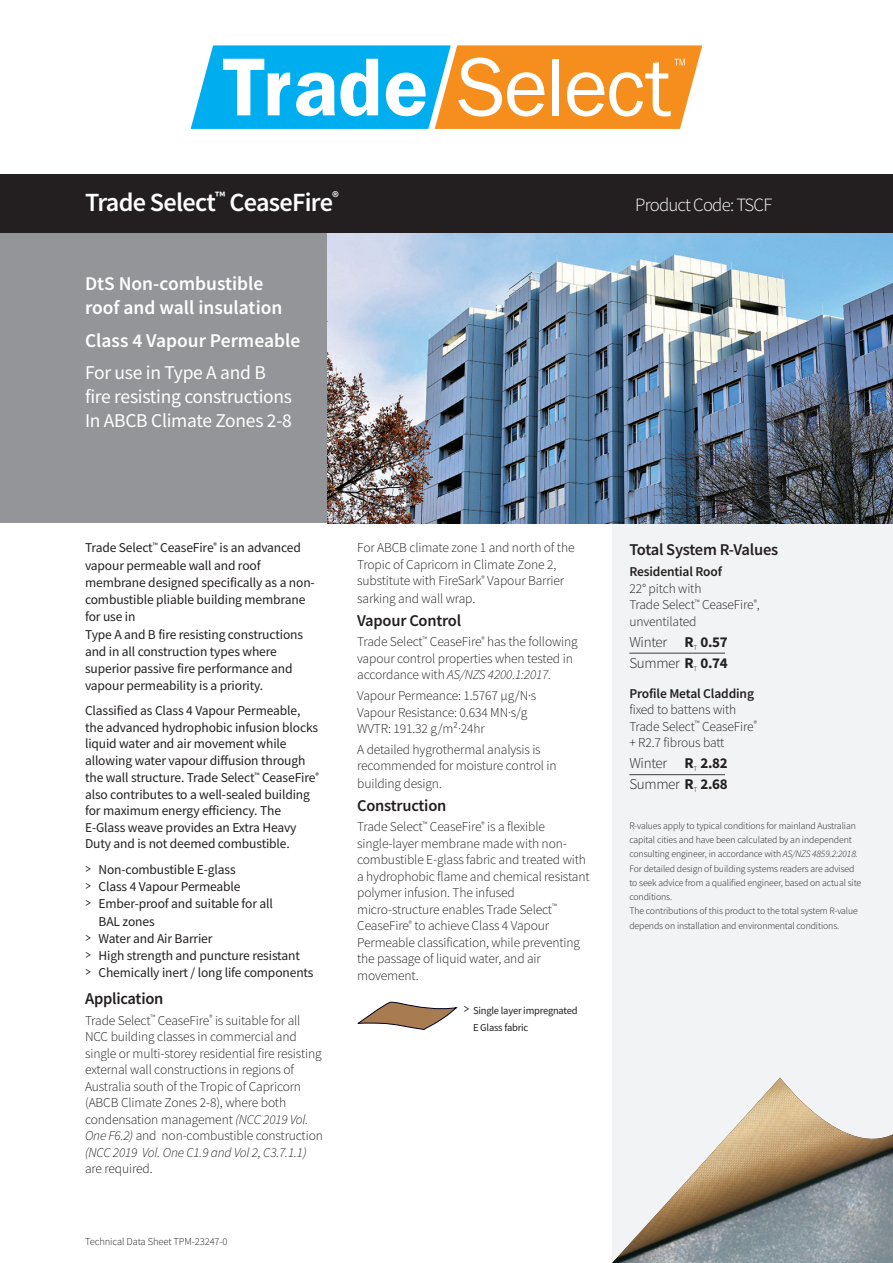
<style>
.page{position:relative;width:893px;height:1263px;background:#fff}
.page>*{position:absolute;margin:0;border:0;box-sizing:border-box;transform-origin:0 0}
.t1{font:600 26.25px "Source Sans Pro";letter-spacing:-.025em;color:#fff}
.t2{font:19.5px/24px "Source Sans Pro";letter-spacing:-.015em;color:#fff}
.t3{font:600 19.5px/24px "Source Sans Pro";color:#fff}
.t4{font:300 18.75px "Source Sans Pro";letter-spacing:-.04em;color:#fff}
.t5{font:600 16.5px "Source Sans Pro";letter-spacing:-.015em;color:#231f20}
.t6{font:300 15px/21px "Source Sans Pro";letter-spacing:-.02em;color:#231f20}
.t7{font:300 13.5px/16.5px "Source Sans Pro";letter-spacing:-.01em;color:#231f20}
.t8{font:13.5px/17.2px "Source Sans Pro";letter-spacing:-.01em;color:#231f20}
.t9{font:600 13.5px "Source Sans Pro";letter-spacing:-.01em;color:#231f20}
.t10{font:10.5px/17.2px "Source Sans Pro";letter-spacing:-.02em;color:#231f20}
.t11{font:300 10.5px "Source Sans Pro";letter-spacing:-.01em;color:#231f20}
.t12{font:300 9.75px/14.2px "Source Sans Pro";letter-spacing:-.01em;color:#231f20}
.s1{font-family:"Geosans";font-weight:300;font-size:19.5px}
.s2{font-style:italic}
.s3{font-weight:700}
</style>
<div class="page">
<svg style="left:191px;top:45px;width:511px;height:84px"></svg>
<div style="left:0;top:174px;width:893px;height:60px;background:#231f20"></div>
<div style="left:612px;top:523px;width:281px;height:740px;background:#f2f3f4"></div>
<div style="left:0;top:234px;width:327px;height:289px;background:#939598"></div>
<img style="left:327px;top:234px;width:566px;height:289px">
<img style="left:612px;top:1078px;width:281px;height:185px">
<hr style="left:629px;top:653px;width:96px;height:1px;background:#3e3e3f">
<hr style="left:629px;top:774px;width:96px;height:1px;background:#3e3e3f">
<svg style="left:358px;top:1002px;width:99px;height:28px"></svg>
<h1 class="t1" style="left:85px;top:185px;width:255px">Trade Select<sup>™</sup> CeaseFire<sup>®</sup></h1>
<h3 class="t4" style="left:635px;top:193px;width:139px">Product Code: TSCF</h3>
<h2 class="t3" style="left:85px;top:271px;width:199px">DtS Non-combustible roof and wall insulation</h2>
<h2 class="t3" style="left:85px;top:328px;width:217px">Class 4 Vapour Permeable</h2>
<h2 class="t2" style="left:85px;top:361px;width:208px">For use in Type A and B fire resisting constructions<br>In ABCB Climate Zones 2-8</h2>
<p class="t8" style="left:85px;top:539px;width:231px">Trade Select<sup>™</sup> CeaseFire<sup>®</sup> is an advanced vapour permeable wall and roof membrane designed specifically as a non&shy;combustible pliable building membrane for use in<br>Type A and B fire resisting constructions and in all construction types where superior passive fire performance and vapour permeability is a priority.</p>
<p class="t8" style="left:85px;top:702px;width:235px;line-height:16.6px">Classified as Class 4 Vapour Permeable, the advanced hydrophobic infusion blocks liquid water and air movement while allowing water vapour diffusion through the wall structure. Trade Select<sup>™</sup> CeaseFire<sup>® </sup>also contributes to a well-sealed building for maximum energy efficiency. The E-Glass weave provides an Extra Heavy Duty and is not deemed combustible.</p>
<p class="t8" style="left:85px;top:861px;width:152px"><span class="s1">&gt;</span> Non-combustible E-glass</p>
<p class="t8" style="left:85px;top:878px;width:157px"><span class="s1">&gt;</span> Class 4 Vapour Permeable</p>
<p class="t8" style="left:85px;top:895px;width:189px"><span class="s1">&gt;</span> Ember-proof and suitable for all</p>
<p class="t8" style="left:99px;top:912px;width:58px">BAL zones</p>
<p class="t8" style="left:85px;top:930px;width:129px"><span class="s1">&gt;</span> Water and Air Barrier</p>
<p class="t8" style="left:85px;top:947px;width:216px"><span class="s1">&gt;</span> High strength and puncture resistant</p>
<p class="t8" style="left:85px;top:964px;width:230px"><span class="s1">&gt;</span> Chemically inert / long life components</p>
<p class="t5" style="left:85px;top:987px;width:80px">Application</p>
<p class="t7" style="left:85px;top:1012px;width:239px">Trade Select<sup>™</sup> CeaseFire<sup>®</sup> is suitable for all NCC building classes in commercial and single or multi-storey residential fire resisting external wall constructions in regions of Australia south of the Tropic of Capricorn (ABCB Climate Zones 2-8), where both condensation management <span class="s2">(NCC 2019 Vol.<br>One F6.2)</span> and non-combustible construction <span class="s2">(NCC 2019 Vol. One C1.9 and Vol 2, C3.7.1.1)</span></p>
<p class="t7" style="left:85px;top:1160px;width:69px">are required.</p>
<p class="t11" style="left:85px;top:1235px;width:144px">Technical Data Sheet TPM-23247-0</p>
<p class="t7" style="left:357px;top:540px;width:219px">For ABCB climate zone 1 and north of the<br>Tropic of Capricorn in Climate Zone 2, substitute with FireSark<sup>®</sup> Vapour Barrier</p>
<p class="t7" style="left:357px;top:591px;width:120px">sarking and wall wrap.</p>
<p class="t5" style="left:357px;top:609px;width:105px">Vapour Control</p>
<p class="t7" style="left:357px;top:634px;width:222px">Trade Select<sup>™</sup> CeaseFire<sup>®</sup> has the following vapour control properties when tested in accordance with <span class="s2">AS/NZS 4200.1:2017.</span></p>
<p class="t7" style="left:357px;top:687px;width:181px">Vapour Permeance: 1.5767 µg/N·s<br>Vapour Resistance: 0.634 MN·s/g<br>WVTR: 191.32 g/m²·24hr</p>
<p class="t7" style="left:357px;top:741px;width:201px">A detailed hygrothermal analysis is recommended for moisture control in</p>
<p class="t7" style="left:357px;top:776px;width:86px">building design.</p>
<p class="t5" style="left:357px;top:794px;width:91px">Construction</p>
<p class="t7" style="left:357px;top:819px;width:234px">Trade Select<sup>™</sup> CeaseFire<sup>®</sup> is a flexible single-layer membrane made with non&shy;combustible E-glass fabric and treated with a hydrophobic flame and chemical resistant polymer infusion. The infused micro-structure enables Trade Select<sup>™ </sup>CeaseFire<sup>®</sup> to achieve Class 4 Vapour Permeable classification, while preventing the passage of liquid water, and air movement.</p>
<p class="t10" style="left:473px;top:1002px;width:106px;text-indent:-10px"><span class="s1">&gt;</span> Single layer impregnated<br>E Glass fabric</p>
<p class="t5" style="left:629px;top:538px;width:150px">Total System R-Values</p>
<p class="t9" style="left:629px;top:563px;width:94px">Residential Roof</p>
<p class="t7" style="left:629px;top:580px;width:132px">22° pitch with<br>Trade Select<sup>™</sup> CeaseFire<sup>®</sup>, unventilated</p>
<p class="t6" style="left:629px;top:631px;width:100px">Winter <span class="s3">R</span><sub>T</sub> <span class="s3">0.57<br></span>Summer <span class="s3">R</span><sub>T</sub> <span class="s3">0.74</span></p>
<p class="t9" style="left:629px;top:684px;width:126px">Profile Metal Cladding</p>
<p class="t7" style="left:629px;top:701px;width:129px">fixed to battens with<br>Trade Select<sup>™</sup> CeaseFire<sup>® </sup>+ R2.7 fibrous batt</p>
<p class="t6" style="left:629px;top:753px;width:100px">Winter <span class="s3">R</span><sub>T</sub> <span class="s3">2.82<br></span>Summer <span class="s3">R</span><sub>T</sub> <span class="s3">2.68</span></p>
<p class="t12" style="left:629px;top:818px;width:233px">R-values apply to typical conditions for mainland Australian capital cities and have been calculated by an independent consulting engineer, in accordance with <span class="s2">AS/NZS 4859.2:2018.<br></span>For detailed design of building systems readers are advised to seek advice from a qualified engineer, based on actual site conditions.<br>The contributions of this product to the total system R-value depends on installation and environmental conditions.</p>
</div>
